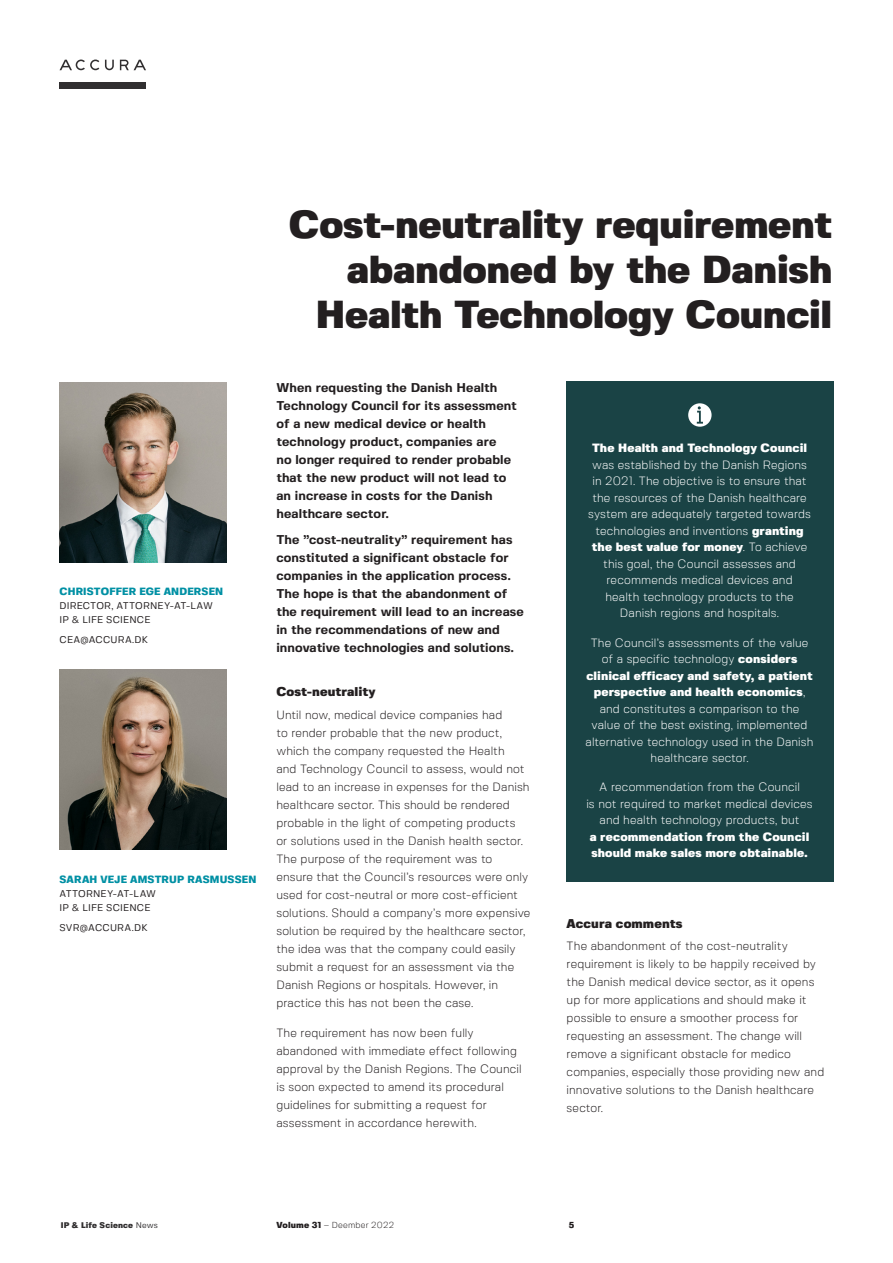
<style>
.page{position:relative;width:893px;height:1263px;background:#fff}
.page>*{position:absolute;margin:0;border:0;box-sizing:border-box;transform-origin:0 0}
.Titel_linje_1{font:900 39px/45px "Fivo Sans";letter-spacing:-.01em;color:#231f20;text-align:right}
.Fremhævet_venstre_ko{font:700 12.75px/18px "Fivo Sans";letter-spacing:.01em;color:#231f20}
.Mellemrubrik_fed{font:900 12.75px "Fivo Sans";letter-spacing:.005em;color:#231f20}
.Brødtekst{font:300 12px/18px "Fivo Sans";letter-spacing:.01em;color:#231f20}
.Brødtekst-2{font:300 12px/16.5px "Fivo Sans";letter-spacing:.01em;color:#fff;text-align:center}
.Navn_lys_turkis{font:800 10.5px "Fivo Sans";letter-spacing:.02em;color:#0090a4}
.Titel__speciale_og_e{font:9.75px "Fivo Sans";letter-spacing:.015em;color:#231f20}
.t1{font:300 8.7px "Fivo Sans";letter-spacing:.03em;color:#231f20}
.t2{font:900 8.7px "Fivo Sans";color:#231f20}
.t3{font:900 8.25px "Fivo Sans";letter-spacing:.015em;color:#312f30}
.s1{font-weight:900}
.s2{font-weight:400}
</style>
<div class="page">
<div style="left:60px;top:82px;width:86px;height:6px;background:#312f30"></div>
<svg style="left:105px;top:60px;width:9px;height:10px"></svg>
<svg style="left:120px;top:60px;width:26px;height:10px"></svg>
<svg style="left:60px;top:60px;width:39px;height:10px"></svg>
<div style="left:566px;top:381px;width:267px;height:500px;background:#1a4345"></div>
<img style="left:60px;top:382px;width:167px;height:180px">
<img style="left:60px;top:669px;width:167px;height:180px">
<svg style="left:688px;top:403px;width:24px;height:24px"></svg>
<p class="Navn_lys_turkis" style="left:60px;top:585px;width:165px">CHRISTOFFER EGE ANDERSEN</p>
<p class="Titel__speciale_og_e" style="left:60px;top:600px;width:155px">DIRECTOR, ATTORNEY-AT-LAW</p>
<p class="Titel__speciale_og_e" style="left:60px;top:614px;width:92px">IP &amp; LIFE SCIENCE</p>
<p class="Titel__speciale_og_e" style="left:60px;top:634px;width:90px">CEA@ACCURA.DK</p>
<p class="Navn_lys_turkis" style="left:60px;top:873px;width:198px">SARAH VEJE AMSTRUP RASMUSSEN</p>
<p class="Titel__speciale_og_e" style="left:60px;top:888px;width:98px">ATTORNEY-AT-LAW</p>
<p class="Titel__speciale_og_e" style="left:60px;top:902px;width:92px">IP &amp; LIFE SCIENCE</p>
<p class="Titel__speciale_og_e" style="left:60px;top:922px;width:90px">SVR@ACCURA.DK</p>
<p class="Titel_linje_1" style="left:289px;top:202px;width:545px">Cost-neutrality requirement abandoned by the Danish<br>Health Technology Council</p>
<p class="Fremhævet_venstre_ko" style="left:276px;top:378px;width:242px">When requesting the Danish Health Technology Council for its assessment of a new medical device or health technology product, companies are<br>no longer required to render probable that the new product will not lead to an increase in costs for the Danish healthcare sector.</p>
<p class="Fremhævet_venstre_ko" style="left:276px;top:531px;width:249px">The ”cost-neutrality” requirement has constituted a significant obstacle for companies in the application process.<br>The hope is that the abandonment of the requirement will lead to an increase in the recommendations of new and innovative technologies and solutions.</p>
<p class="Mellemrubrik_fed" style="left:276px;top:684px;width:101px">Cost-neutrality</p>
<p class="Brødtekst" style="left:276px;top:705px;width:256px">Until now, medical device companies had<br>to render probable that the new product, which the company requested the Health<br>and Technology Council to assess, would not lead to an increase in expenses for the Danish healthcare sector. This should be rendered probable in the light of competing products<br>or solutions used in the Danish health sector.<br>The purpose of the requirement was to ensure that the Council’s resources were only used for cost-neutral or more cost-efficient solutions. Should a company’s more expensive solution be required by the healthcare sector, the idea was that the company could easily submit a request for an assessment via the Danish Regions or hospitals. However, in practice this has not been the case.</p>
<p class="Brødtekst" style="left:276px;top:1024px;width:247px">The requirement has now been fully abandoned with immediate effect following approval by the Danish Regions. The Council is soon expected to amend its procedural guidelines for submitting a request for assessment in accordance herewith.</p>
<p class="Brødtekst-2" style="left:588px;top:440px;width:224px"><span class="s1">The Health and Technology Council </span>was established by the Danish Regions in 2021. The objective is to ensure that the resources of the Danish healthcare system are adequately targeted towards technologies and inventions <span class="s1">granting the best value for money</span>. To achieve this goal, the Council assesses and recommends medical devices and health technology products to the Danish regions and hospitals.</p>
<p class="Brødtekst-2" style="left:586px;top:634px;width:229px">The Council’s assessments of the value of a specific technology <span class="s1">considers clinical efficacy and safety, a patient perspective and health economics</span>, and constitutes a comparison to the value of the best existing, implemented alternative technology used in the Danish healthcare sector.</p>
<p class="Brødtekst-2" style="left:586px;top:779px;width:228px">A recommendation from the Council<br>is not required to market medical devices and health technology products, but<br><span class="s1">a recommendation from the Council should make sales more obtainable.</span></p>
<p class="Mellemrubrik_fed" style="left:567px;top:916px;width:117px">Accura comments</p>
<p class="Brødtekst" style="left:567px;top:937px;width:259px">The abandonment of the cost-neutrality requirement is likely to be happily received by the Danish medical device sector, as it opens up for more applications and should make it possible to ensure a smoother process for requesting an assessment. The change will remove a significant obstacle for medico companies, especially those providing new and innovative solutions to the Danish healthcare sector.</p>
<p class="t3" style="left:61px;top:1220px;width:99px">IP &amp; Life Science <span class="s2">News</span></p>
<p class="t1" style="left:276px;top:1220px;width:119px"><span class="s1">Volume 31</span> – Deember 2022</p>
<p class="t2" style="left:569px;top:1220px;width:7px">5</p>
</div>
